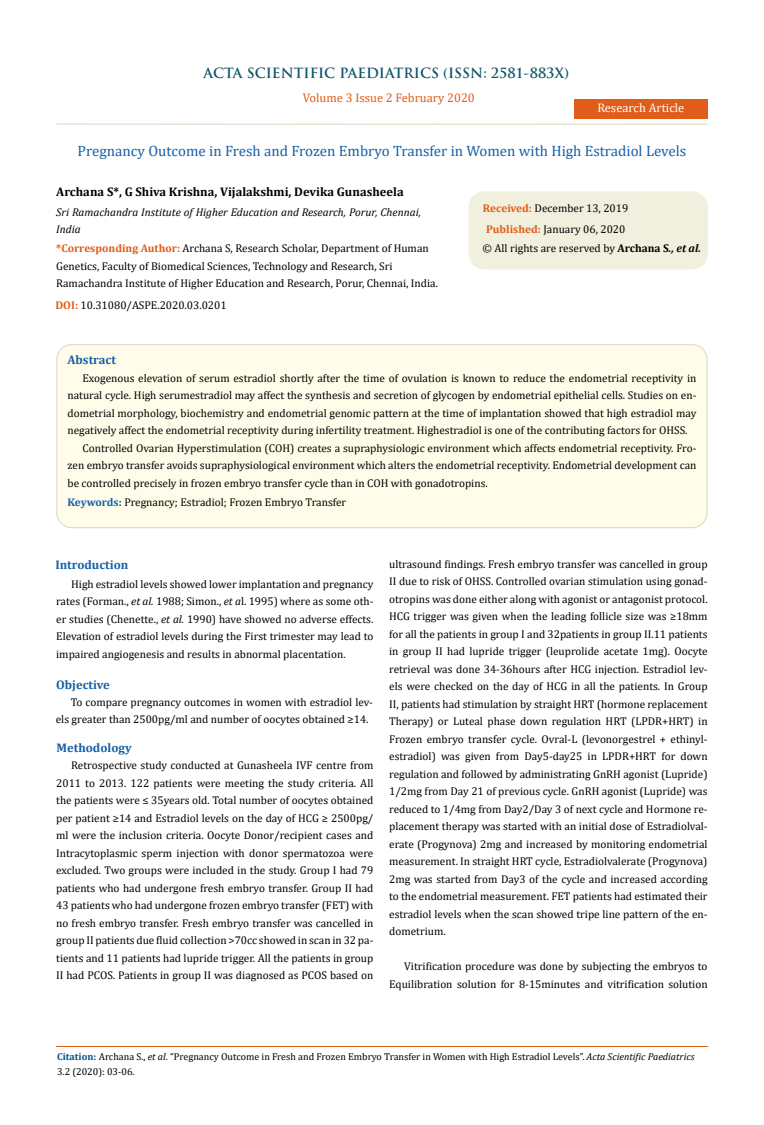
<style>
.page{position:relative;width:764px;height:1125px;background:#fff}
.page>*{position:absolute;margin:0;border:0;box-sizing:border-box;transform-origin:0 0}
.t1{font:15px "Cambria";color:#1560a6}
.t2{font:700 13.75px "Trajan Pro";color:#0e546a}
.t3{font:700 12.5px "Cambria";color:#000}
.t4{font:700 12.5px "Cambria";color:#1560a6}
.t5{font:12.5px "Cambria";color:#e05d1a}
.t6{font:12.5px "Cambria";color:#fff}
.t7{font:11.25px/17.5px "Cambria";color:#000;text-align:justify}
.t8{font:italic 11.25px/17.5px "Cambria";color:#000}
.t9{font:10px/15px "Cambria";color:#000}
.s1{font-weight:700;color:#e05d1a}
.s2{font-weight:700}
.s3{font-weight:700;font-style:italic}
.s4{font-weight:700;color:#1560a6}
.s5{font-weight:700;color:#0e546a}
.s6{font-style:italic}
.s7{font-weight:700;color:#035089}
</style>
<div class="page">
<div style="left:574px;top:99px;width:133px;height:20px;background:#e05d1a"></div>
<div style="left:469px;top:192px;width:238px;height:77px;background:#f1f0de;border-radius:15px"></div>
<div style="left:469px;top:191px;width:239px;height:79px;border:1px solid #f1f0de;border-radius:15px"></div>
<div style="left:57px;top:345px;width:650px;height:183px;background:#fffde9;border-radius:15px"></div>
<div style="left:56px;top:344px;width:651px;height:184px;border:1px solid #e0dfcd;border-radius:15px"></div>
<hr style="left:56px;top:123px;width:651px;height:2px;background:#e0dfcd">
<hr style="left:56px;top:1047px;width:651px;height:1px;background:#e05d1a">
<p class="t2" style="left:203px;top:64px;width:367px">ACTA SCIENTIFIC PAEDIATRICS (ISSN: 2581-883X)</p>
<p class="t5" style="left:303px;top:91px;width:174px">Volume 3 Issue 2 February 2020</p>
<p class="t6" style="left:597px;top:100px;width:89px">Research Article</p>
<h1 class="t1" style="left:78px;top:142px;width:610px">Pregnancy Outcome in Fresh and Frozen Embryo Transfer in Women with High Estradiol Levels</h1>
<p class="t3" style="left:56px;top:182px;width:349px">Archana S*, G Shiva Krishna, Vijalakshmi, Devika Gunasheela</p>
<p class="t8" style="left:56px;top:203px;width:366px">Sri Ramachandra Institute of Higher Education and Research, Porur, Chennai,<br>India</p>
<p class="t7" style="left:56px;top:240px;width:383px;text-align:left"><span class="s1">*Corresponding Author:</span> Archana S, Research Scholar, Department of Human<br>Genetics, Faculty of Biomedical Sciences, Technology and Research, Sri<br>Ramachandra Institute of Higher Education and Research, Porur, Chennai, India.</p>
<p class="t7" style="left:483px;top:200px;width:147px"><span class="s1">Received:</span> December 13, 2019</p>
<p class="t7" style="left:486px;top:220px;width:141px"><span class="s1">Published:</span> January 06, 2020</p>
<p class="t7" style="left:482px;top:240px;width:220px">© All rights are reserved by <span class="s2">Archana S</span><span class="s3">., et al.</span></p>
<p class="t7" style="left:55px;top:297px;width:173px"><span class="s1">DOI:</span> 10.31080/ASPE.2020.03.0201</p>
<p class="t4" style="left:68px;top:350px;width:50px">Abstract</p>
<p class="t7" style="left:82px;top:369px;width:615px">Exogenous elevation of serum estradiol shortly after the time of ovulation is known to reduce the endometrial receptivity in</p>
<p class="t7" style="left:68px;top:386px;width:630px">natural cycle. High serumestradiol may affect the synthesis and secretion of glycogen by endometrial epithelial cells. Studies on en-</p>
<p class="t7" style="left:68px;top:404px;width:630px">dometrial morphology, biochemistry and endometrial genomic pattern at the time of implantation showed that high estradiol may</p>
<p class="t7" style="left:68px;top:421px;width:621px">negatively affect the endometrial receptivity during infertility treatment. Highestradiol is one of the contributing factors for OHSS.</p>
<p class="t7" style="left:82px;top:439px;width:615px">Controlled Ovarian Hyperstimulation (COH) creates a supraphysiologic environment which affects endometrial receptivity. Fro-</p>
<p class="t7" style="left:68px;top:456px;width:630px">zen embryo transfer avoids supraphysiological environment which alters the endometrial receptivity. Endometrial development can</p>
<p class="t7" style="left:68px;top:474px;width:422px">be controlled precisely in frozen embryo transfer cycle than in COH with gonadotropins.</p>
<p class="t7" style="left:67px;top:494px;width:280px"><span class="s4">Keywords</span><span class="s5">:</span> Pregnancy; Estradiol; Frozen Embryo Transfer</p>
<p class="t4" style="left:55px;top:556px;width:75px">Introduction</p>
<p class="t7" style="left:56px;top:575px;width:319px;text-indent:15px">High estradiol levels showed lower implantation and pregnancy rates (Forman., <span class="s6">et al.</span> 1988; Simon., <span class="s6">et a</span>l. 1995) where as some oth&shy;er studies (Chenette., <span class="s6">et al.</span> 1990) have showed no adverse effects.<br>Elevation of estradiol levels during the First trimester may lead to impaired angiogenesis and results in abnormal placentation.</p>
<p class="t4" style="left:56px;top:676px;width:55px">Objective</p>
<p class="t7" style="left:56px;top:693px;width:319px;text-indent:15px">To compare pregnancy outcomes in women with estradiol lev&shy;els greater than 2500pg/ml and number of oocytes obtained ≥14.</p>
<p class="t4" style="left:57px;top:739px;width:77px">Methodology</p>
<p class="t7" style="left:56px;top:756px;width:319px;text-indent:15px">Retrospective study conducted at Gunasheela IVF centre from 2011 to 2013. 122 patients were meeting the study criteria. All the patients were ≤ 35years old. Total number of oocytes obtained per patient ≥14 and Estradiol levels on the day of HCG ≥ 2500pg/ ml were the inclusion criteria. Oocyte Donor/recipient cases and Intracytoplasmic sperm injection with donor spermatozoa were excluded. Two groups were included in the study. Group I had 79 patients who had undergone fresh embryo transfer. Group II had 43 patients who had undergone frozen embryo transfer (FET) with no fresh embryo transfer. Fresh embryo transfer was cancelled in group II patients due fluid collection &gt;70cc showed in scan in 32 pa&shy;tients and 11 patients had lupride trigger. All the patients in group II had PCOS. Patients in group II was diagnosed as PCOS based on</p>
<p class="t7" style="left:389px;top:555px;width:320px">ultrasound findings. Fresh embryo transfer was cancelled in group II due to risk of OHSS. Controlled ovarian stimulation using gonad&shy;otropins was done either along with agonist or antagonist protocol.<br>HCG trigger was given when the leading follicle size was ≥18mm for all the patients in group I and 32patients in group II.11 patients in group II had lupride trigger (leuprolide acetate 1mg). Oocyte retrieval was done 34-36hours after HCG injection. Estradiol lev&shy;els were checked on the day of HCG in all the patients. In Group II, patients had stimulation by straight HRT (hormone replacement Therapy) or Luteal phase down regulation HRT (LPDR+HRT) in Frozen embryo transfer cycle. Ovral-L (levonorgestrel + ethinyl&shy;estradiol) was given from Day5-day25 in LPDR+HRT for down regulation and followed by administrating GnRH agonist (Lupride)<br>1/2mg from Day 21 of previous cycle. GnRH agonist (Lupride) was reduced to 1/4mg from Day2/Day 3 of next cycle and Hormone re&shy;placement therapy was started with an initial dose of Estradiolval&shy;erate (Progynova) 2mg and increased by monitoring endometrial measurement. In straight HRT cycle, Estradiolvalerate (Progynova)<br>2mg was started from Day3 of the cycle and increased according to the endometrial measurement. FET patients had estimated their estradiol levels when the scan showed tripe line pattern of the en&shy;dometrium.</p>
<p class="t7" style="left:389px;top:958px;width:320px;text-align:right">Vitrification procedure was done by subjecting the embryos to<br>Equilibration solution for 8-15minutes and vitrification solution</p>
<p class="t9" style="left:57px;top:1049px;width:639px"><span class="s7">Citation:</span> Archana S., <span class="s6">et al</span>. “Pregnancy Outcome in Fresh and Frozen Embryo Transfer in Women with High Estradiol Levels”. <span class="s6">Acta Scientific Paediatrics<br></span>3.2 (2020): 03-06.</p>
</div>
